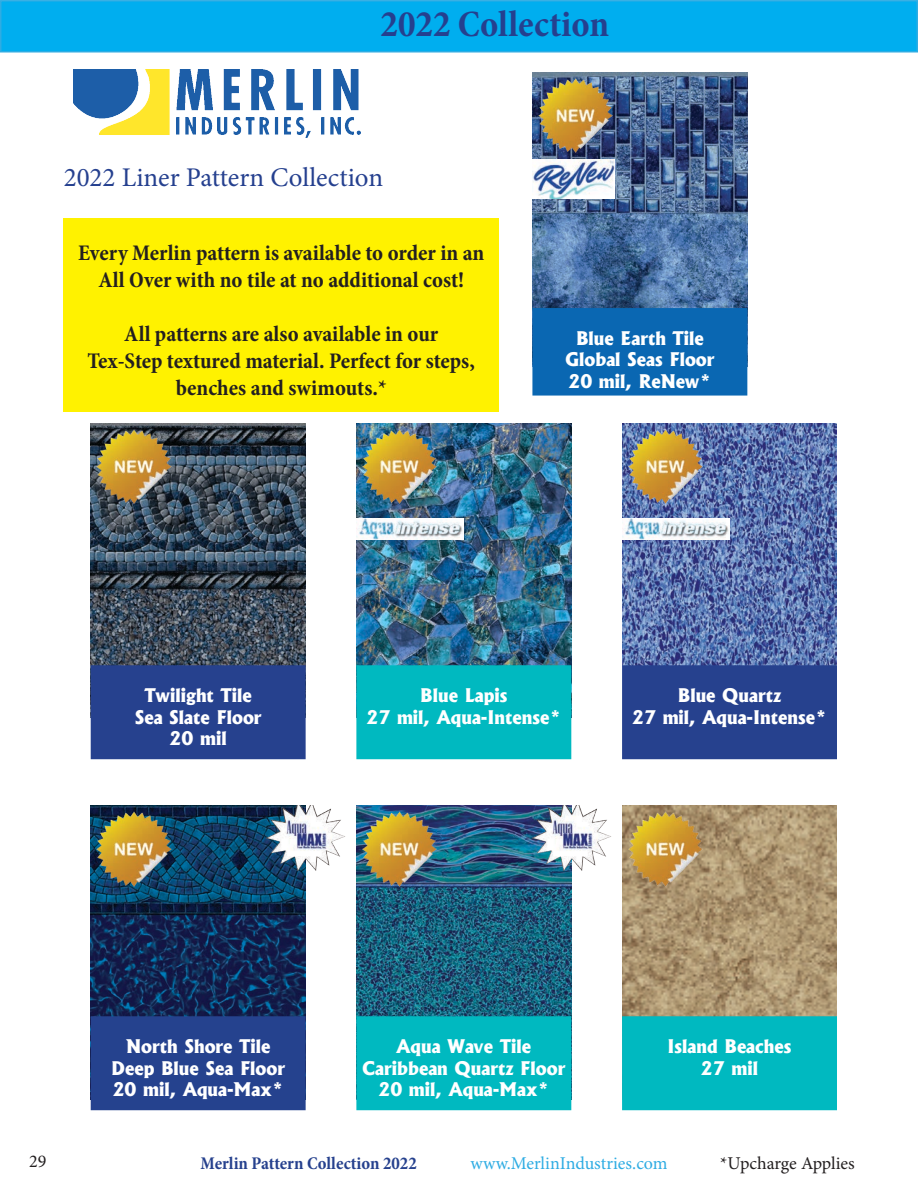
<style>
.page{position:relative;width:918px;height:1188px;background:#fff}
.page>*{position:absolute;margin:0;border:0;box-sizing:border-box;transform-origin:0 0}
.t1{font:700 condensed 37.5px "Minion Pro";color:#25408f}
.t2{font:27px "Minion Pro";color:#25408f}
.t3{font:700 condensed 22.5px/27px "Minion Pro";color:#231f20;text-align:center}
.t4{font:800 18px "Albertus";color:#fff}
.t5{font:700 condensed 18px "Minion Pro";color:#26418e}
.t6{font:18px "Minion Pro";color:#2eace3}
.t7{font:18px "Minion Pro";letter-spacing:-.005em;color:#231f20}
</style>
<div class="page">
<img style="left:73px;top:69px;width:288px;height:69px">
<img style="left:91px;top:423px;width:215px;height:242px">
<img style="left:622px;top:806px;width:215px;height:210px">
<img style="left:91px;top:806px;width:215px;height:210px">
<img style="left:356px;top:806px;width:215px;height:210px">
<img style="left:622px;top:423px;width:215px;height:242px">
<div style="left:64px;top:218px;width:435px;height:194px;background:#fff200"></div>
<img style="left:356px;top:423px;width:215px;height:242px">
<img style="left:532px;top:72px;width:215px;height:236px">
<img style="left:537px;top:72px;width:82px;height:86px">
<img style="left:91px;top:423px;width:86px;height:87px">
<img style="left:622px;top:423px;width:86px;height:87px">
<img style="left:622px;top:806px;width:86px;height:86px">
<img style="left:356px;top:806px;width:87px;height:86px">
<img style="left:91px;top:806px;width:86px;height:86px">
<img style="left:356px;top:423px;width:87px;height:87px">
<div style="left:533px;top:309px;width:214px;height:86px;background:#0a67b2"></div>
<div style="left:532px;top:308px;width:215px;height:88px;border:2px solid #0a67b2"></div>
<div style="left:91px;top:666px;width:214px;height:92px;background:#26418e"></div>
<div style="left:91px;top:665px;width:215px;height:94px;border:2px solid #26418e"></div>
<div style="left:357px;top:666px;width:214px;height:92px;background:#00b9c0"></div>
<div style="left:356px;top:665px;width:215px;height:94px;border:2px solid #00b9c0"></div>
<div style="left:623px;top:666px;width:213px;height:92px;background:#26418e"></div>
<div style="left:622px;top:665px;width:215px;height:94px;border:2px solid #26418e"></div>
<div style="left:91px;top:1017px;width:214px;height:92px;background:#25428e"></div>
<div style="left:91px;top:1016px;width:215px;height:94px;border:2px solid #25428e"></div>
<div style="left:357px;top:1017px;width:214px;height:92px;background:#00b9c0"></div>
<div style="left:356px;top:1016px;width:215px;height:94px;border:2px solid #00b9c0"></div>
<div style="left:623px;top:1017px;width:213px;height:92px;background:#00b9c0"></div>
<div style="left:622px;top:1016px;width:215px;height:94px;border:2px solid #00b9c0"></div>
<img style="left:356px;top:518px;width:108px;height:22px">
<img style="left:622px;top:518px;width:108px;height:22px">
<img style="left:532px;top:160px;width:83px;height:39px">
<img style="left:265px;top:806px;width:80px;height:64px">
<img style="left:530px;top:806px;width:81px;height:64px">
<div style="left:1px;top:1px;width:916px;height:51px;background:#00aeef"></div>
<div style="left:0;top:0;width:918px;height:52px;border:2px solid #2eace3"></div>
<p class="t1" style="left:381px;top:-1px;width:230px">2022 Collection</p>
<p class="t2" style="left:64px;top:159px;width:321px">2022 Liner Pattern Collection</p>
<p class="t3" style="left:78px;top:239px;width:408px">Every Merlin pattern is available to order in an</p>
<p class="t3" style="left:98px;top:266px;width:367px">All Over with no tile at no additional cost!</p>
<p class="t3" style="left:124px;top:320px;width:316px">All patterns are also available in our</p>
<p class="t3" style="left:88px;top:347px;width:389px">Tex-Step textured material. Perfect for steps, benches and swimouts.*</p>
<p class="t4" style="left:576px;top:327px;width:129px">Blue Earth Tile</p>
<p class="t4" style="left:565px;top:348px;width:151px">Global Seas Floor</p>
<p class="t4" style="left:568px;top:370px;width:145px">20 mil, ReNew*</p>
<p class="t4" style="left:145px;top:684px;width:109px">Twilight Tile</p>
<p class="t4" style="left:135px;top:706px;width:128px">Sea Slate Floor</p>
<p class="t4" style="left:170px;top:727px;width:59px">20 mil</p>
<p class="t4" style="left:420px;top:684px;width:89px">Blue Lapis</p>
<p class="t4" style="left:366px;top:706px;width:196px">27 mil, Aqua-Intense*</p>
<p class="t4" style="left:678px;top:684px;width:105px">Blue Quartz</p>
<p class="t4" style="left:632px;top:706px;width:196px">27 mil, Aqua-Intense*</p>
<p class="t7" style="left:29px;top:1149px;width:19px">29</p>
<p class="t4" style="left:126px;top:1035px;width:146px">North Shore Tile</p>
<p class="t4" style="left:111px;top:1057px;width:175px">Deep Blue Sea Floor</p>
<p class="t4" style="left:113px;top:1078px;width:172px">20 mil, Aqua-Max*</p>
<p class="t4" style="left:397px;top:1035px;width:136px">Aqua Wave Tile</p>
<p class="t4" style="left:362px;top:1057px;width:205px">Caribbean Quartz Floor</p>
<p class="t4" style="left:378px;top:1078px;width:172px">20 mil, Aqua-Max*</p>
<p class="t4" style="left:668px;top:1035px;width:125px">Island Beaches</p>
<p class="t4" style="left:701px;top:1057px;width:59px">27 mil</p>
<p class="t5" style="left:201px;top:1151px;width:218px">Merlin Pattern Collection 2022</p>
<p class="t6" style="left:471px;top:1152px;width:199px">www.MerlinIndustries.com</p>
<p class="t7" style="left:720px;top:1152px;width:136px">*Upcharge Applies</p>
</div>
